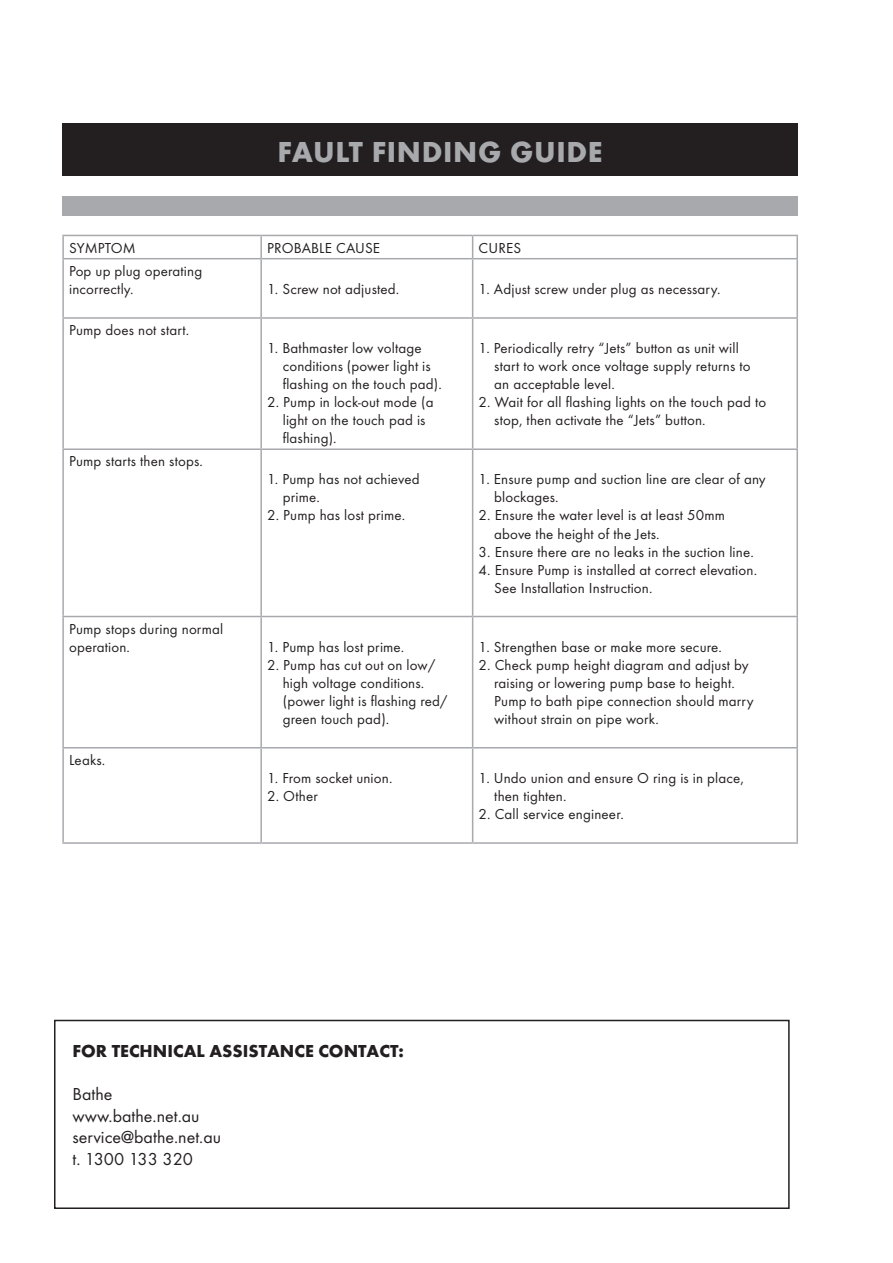
<style>
.page{position:relative;width:893px;height:1263px;background:#fff}
.page>*{position:absolute;margin:0;border:0;box-sizing:border-box;transform-origin:0 0}
.t1{font:700 30px "Futura TOT";letter-spacing:.02em;color:#a8a9ad}
.t2{font:18px/21.6px "Futura TOT Boo";color:#231f20}
.t3{font:700 18px "Futura TOT";color:#231f20}
.t4{font:15px/18px "Futura TOT Boo";letter-spacing:.01em;color:#231f20}
</style>
<div class="page">
<hr style="left:62px;top:235px;width:199px;height:1px;background:#a8a9ad">
<hr style="left:62px;top:236px;width:2px;height:22px;background:#a8a9ad">
<hr style="left:261px;top:235px;width:212px;height:1px;background:#a8a9ad">
<hr style="left:260px;top:236px;width:2px;height:22px;background:#a8a9ad">
<hr style="left:473px;top:235px;width:325px;height:1px;background:#a8a9ad">
<svg style="left:472px;top:236px;width:1px;height:22px"></svg>
<hr style="left:796px;top:236px;width:2px;height:22px;background:#a8a9ad">
<hr style="left:62px;top:258px;width:199px;height:1px;background:#a8a9ad">
<hr style="left:62px;top:259px;width:2px;height:58px;background:#a8a9ad">
<hr style="left:261px;top:258px;width:212px;height:1px;background:#a8a9ad">
<hr style="left:260px;top:259px;width:2px;height:58px;background:#a8a9ad">
<hr style="left:473px;top:258px;width:325px;height:1px;background:#a8a9ad">
<hr style="left:472px;top:259px;width:1px;height:58px;background:#a8a9ad">
<hr style="left:796px;top:259px;width:2px;height:58px;background:#a8a9ad">
<hr style="left:62px;top:317px;width:199px;height:2px;background:#a8a9ad">
<hr style="left:62px;top:319px;width:2px;height:129px;background:#a8a9ad">
<hr style="left:261px;top:317px;width:212px;height:2px;background:#a8a9ad">
<hr style="left:260px;top:319px;width:2px;height:129px;background:#a8a9ad">
<hr style="left:473px;top:317px;width:325px;height:2px;background:#a8a9ad">
<hr style="left:472px;top:319px;width:1px;height:129px;background:#a8a9ad">
<hr style="left:796px;top:319px;width:2px;height:129px;background:#a8a9ad">
<hr style="left:62px;top:448px;width:199px;height:2px;background:#a8a9ad">
<hr style="left:62px;top:450px;width:2px;height:166px;background:#a8a9ad">
<hr style="left:261px;top:448px;width:212px;height:2px;background:#a8a9ad">
<hr style="left:260px;top:450px;width:2px;height:166px;background:#a8a9ad">
<hr style="left:473px;top:448px;width:325px;height:2px;background:#a8a9ad">
<hr style="left:472px;top:450px;width:1px;height:166px;background:#a8a9ad">
<hr style="left:796px;top:450px;width:2px;height:166px;background:#a8a9ad">
<hr style="left:62px;top:616px;width:199px;height:1px;background:#a8a9ad">
<hr style="left:62px;top:617px;width:2px;height:130px;background:#a8a9ad">
<hr style="left:261px;top:616px;width:212px;height:1px;background:#a8a9ad">
<hr style="left:260px;top:617px;width:2px;height:130px;background:#a8a9ad">
<hr style="left:473px;top:616px;width:325px;height:1px;background:#a8a9ad">
<hr style="left:472px;top:617px;width:1px;height:130px;background:#a8a9ad">
<hr style="left:796px;top:617px;width:2px;height:130px;background:#a8a9ad">
<hr style="left:62px;top:747px;width:199px;height:1px;background:#a8a9ad">
<hr style="left:62px;top:748px;width:2px;height:94px;background:#a8a9ad">
<hr style="left:261px;top:747px;width:212px;height:1px;background:#a8a9ad">
<hr style="left:260px;top:748px;width:2px;height:94px;background:#a8a9ad">
<hr style="left:473px;top:747px;width:325px;height:1px;background:#a8a9ad">
<hr style="left:472px;top:748px;width:1px;height:94px;background:#a8a9ad">
<hr style="left:796px;top:748px;width:2px;height:94px;background:#a8a9ad">
<hr style="left:62px;top:842px;width:199px;height:2px;background:#a8a9ad">
<hr style="left:261px;top:842px;width:212px;height:2px;background:#a8a9ad">
<hr style="left:473px;top:842px;width:325px;height:2px;background:#a8a9ad">
<div style="left:62px;top:196px;width:736px;height:20px;background:#a8a9ad"></div>
<div style="left:62px;top:123px;width:736px;height:53px;background:#231f20"></div>
<div style="left:54px;top:1020px;width:736px;height:189px;border:2px solid #231f20"></div>
<h1 class="t1" style="left:278px;top:133px;width:326px">FAULT FINDING GUIDE</h1>
<p class="t4" style="left:69px;top:239px;width:68px">SYMPTOM</p>
<p class="t4" style="left:267px;top:239px;width:114px">PROBABLE CAUSE</p>
<p class="t4" style="left:479px;top:239px;width:44px">CURES</p>
<p class="t4" style="left:69px;top:262px;width:135px">Pop up plug operating incorrectly.</p>
<p class="t4" style="left:267px;top:280px;width:134px">1. Screw not adjusted.</p>
<p class="t4" style="left:479px;top:280px;width:243px">1. Adjust screw under plug as necessary.</p>
<p class="t4" style="left:69px;top:321px;width:122px">Pump does not start.</p>
<p class="t4" style="left:69px;top:452px;width:135px">Pump starts then stops.</p>
<p class="t4" style="left:69px;top:620px;width:156px">Pump stops during normal operation.</p>
<p class="t4" style="left:69px;top:751px;width:38px">Leaks.</p>
<p class="t4" style="left:283px;top:339px;width:161px;text-indent:-16px">1. Bathmaster low voltage conditions (power light is flashing on the touch pad).</p>
<p class="t4" style="left:283px;top:393px;width:152px;text-indent:-16px">2. Pump in lock-out mode (a light on the touch pad is flashing).</p>
<p class="t4" style="left:283px;top:470px;width:138px;text-indent:-16px">1. Pump has not achieved prime.</p>
<p class="t4" style="left:267px;top:506px;width:140px">2. Pump has lost prime.</p>
<p class="t4" style="left:267px;top:638px;width:139px">1. Pump has lost prime.</p>
<p class="t4" style="left:283px;top:656px;width:166px;text-indent:-16px">2. Pump has cut out on low/ high voltage conditions. (power light is flashing red/ green touch pad).</p>
<p class="t4" style="left:267px;top:769px;width:127px">1. From socket union.</p>
<p class="t4" style="left:267px;top:787px;width:52px">2. Other</p>
<p class="t4" style="left:494px;top:339px;width:258px;text-indent:-16px">1. Periodically retry “Jets” button as unit will start to work once voltage supply returns to an acceptable level.</p>
<p class="t4" style="left:494px;top:393px;width:273px;text-indent:-16px">2. Wait for all flashing lights on the touch pad to stop, then activate the “Jets” button.</p>
<p class="t4" style="left:494px;top:470px;width:273px;text-indent:-16px">1. Ensure pump and suction line are clear of any blockages.</p>
<p class="t4" style="left:494px;top:506px;width:232px;text-indent:-16px">2. Ensure the water level is at least 50mm above the height of the Jets.</p>
<p class="t4" style="left:479px;top:542px;width:277px">3. Ensure there are no leaks in the suction line.</p>
<p class="t4" style="left:494px;top:560px;width:264px;text-indent:-16px">4. Ensure Pump is installed at correct elevation.<br>See Installation Instruction.</p>
<p class="t4" style="left:479px;top:638px;width:245px">1. Strengthen base or make more secure.</p>
<p class="t4" style="left:494px;top:656px;width:261px;text-indent:-16px">2. Check pump height diagram and adjust by raising or lowering pump base to height.<br>Pump to bath pipe connection should marry without strain on pipe work.</p>
<p class="t4" style="left:494px;top:769px;width:251px;text-indent:-16px">1. Undo union and ensure O ring is in place, then tighten.</p>
<p class="t4" style="left:479px;top:805px;width:147px">2. Call service engineer.</p>
<p class="t3" style="left:73px;top:1040px;width:333px">FOR TECHNICAL ASSISTANCE CONTACT:</p>
<p class="t2" style="left:73px;top:1083px;width:150px">Bathe www.bathe.net.au service@bathe.net.au t. 1300 133 320</p>
</div>
